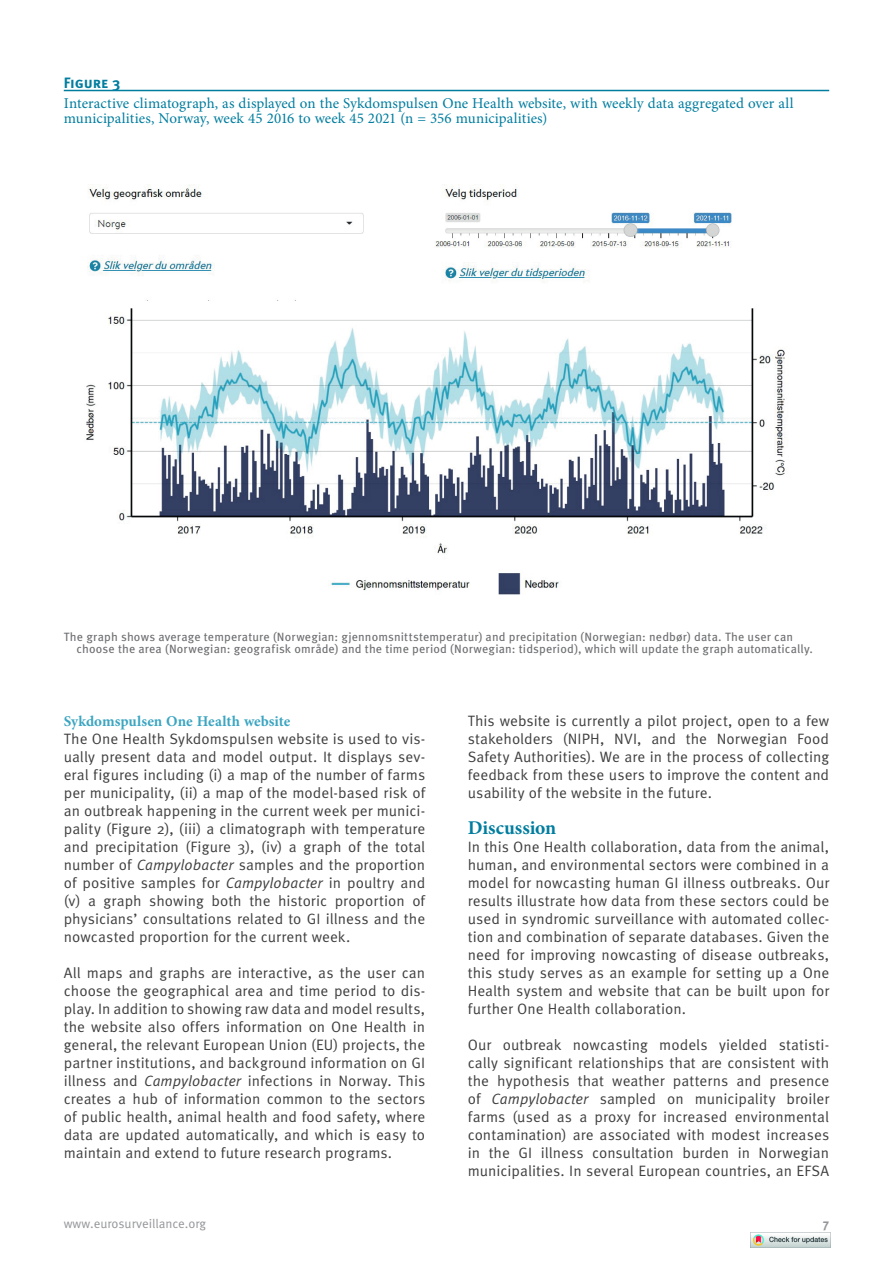
<style>
.page{position:relative;width:893px;height:1263px;background:#fff}
.page>*{position:absolute;margin:0;border:0;box-sizing:border-box;transform-origin:0 0}
.t1{font:700 19.5px "Minion Pro";color:#007d9f}
.t2{font:15px/18px "Meta Pro";color:#3e3e3f;text-align:justify}
.t3{font:15px/15px "Minion Pro";letter-spacing:.005em;color:#007d9f}
.t4{font:700 15px "Minion Pro";color:#3ba5c1}
.t5{font:700 15px "Meta Pro";letter-spacing:-.005em;color:#007d9f}
.t6{font:12.75px "Meta Pro";color:#939598}
.t7{font:700 12.75px "Meta Pro";color:#939598}
.t8{font:12px/12px "Meta Pro";letter-spacing:.015em;color:#6c6d70}
.s1{font-style:italic}
</style>
<div class="page">
<hr style="left:64px;top:90px;width:765px;height:1px;background:#007d9f">
<img style="left:86px;top:184px;width:700px;height:411px">
<img style="left:750px;top:1232px;width:80px;height:16px">
<p class="t5" style="left:64px;top:73px;width:58px">Figure 3</p>
<p class="t3" style="left:64px;top:96px;width:731px">Interactive climatograph, as displayed on the Sykdomspulsen One Health website, with weekly data aggregated over all municipalities, Norway, week 45 2016 to week 45 2021 (n = 356 municipalities)</p>
<p class="t8" style="left:77px;top:631px;width:738px;text-indent:-13px">The graph shows average temperature (Norwegian: gjennomsnittstemperatur) and precipitation (Norwegian: nedbør) data. The user can choose the area (Norwegian: geografisk område) and the time period (Norwegian: tidsperiod), which will update the graph automatically.</p>
<p class="t4" style="left:64px;top:710px;width:228px">Sykdomspulsen One Health website</p>
<p class="t2" style="left:64px;top:730px;width:363px">The One Health Sykdomspulsen website is used to vis&shy;ually present data and model output. It displays sev&shy;eral figures including (i) a map of the number of farms per municipality, (ii) a map of the model-based risk of an outbreak happening in the current week per munici&shy;pality (Figure 2), (iii) a climatograph with temperature and precipitation (Figure 3), (iv) a graph of the total number of <span class="s1">Campylobacter</span> samples and the proportion of positive samples for <span class="s1">Campylobacter</span> in poultry and (v) a graph showing both the historic proportion of physicians’ consultations related to GI illness and the nowcasted proportion for the current week.</p>
<p class="t2" style="left:64px;top:964px;width:363px">All maps and graphs are interactive, as the user can choose the geographical area and time period to dis&shy;play. In addition to showing raw data and model results, the website also offers information on One Health in general, the relevant European Union (EU) projects, the partner institutions, and background information on GI illness and <span class="s1">Campylobacter</span> infections in Norway. This creates a hub of information common to the sectors of public health, animal health and food safety, where data are updated automatically, and which is easy to maintain and extend to future research programs.</p>
<p class="t2" style="left:468px;top:712px;width:363px">This website is currently a pilot project, open to a few stakeholders (NIPH, NVI, and the Norwegian Food Safety Authorities). We are in the process of collecting feedback from these users to improve the content and usability of the website in the future.</p>
<h1 class="t1" style="left:468px;top:814px;width:90px">Discussion</h1>
<p class="t2" style="left:468px;top:838px;width:363px">In this One Health collaboration, data from the animal, human, and environmental sectors were combined in a model for nowcasting human GI illness outbreaks. Our results illustrate how data from these sectors could be used in syndromic surveillance with automated collec&shy;tion and combination of separate databases. Given the need for improving nowcasting of disease outbreaks, this study serves as an example for setting up a One Health system and website that can be built upon for further One Health collaboration.</p>
<p class="t2" style="left:468px;top:1036px;width:363px">Our outbreak nowcasting models yielded statisti&shy;cally significant relationships that are consistent with the hypothesis that weather patterns and presence of <span class="s1">Campylobacter</span> sampled on municipality broiler farms (used as a proxy for increased environmental contamination) are associated with modest increases in the GI illness consultation burden in Norwegian municipalities. In several European countries, an EFSA</p>
<p class="t6" style="left:64px;top:1215px;width:144px">www.eurosurveillance.org</p>
<p class="t7" style="left:823px;top:1215px;width:8px">7</p>
</div>
